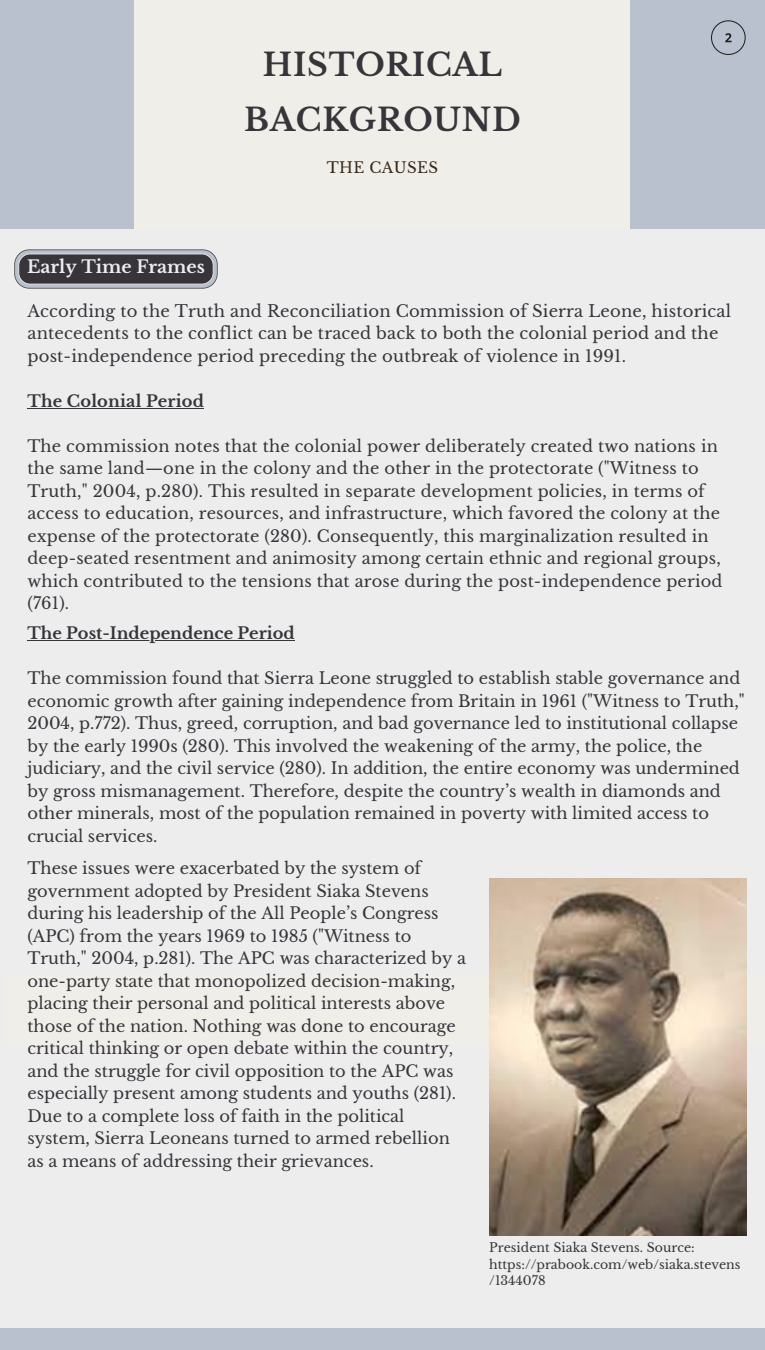
<style>
.page{position:relative;width:765px;height:1350px;background:#ededed}
.page>*{position:absolute;margin:0;border:0;box-sizing:border-box;transform-origin:0 0}
.t1{font:700 31.25px/54.4px "Libre Baskerville";letter-spacing:.025em;color:#37343a;text-align:center}
.t2{font:700 17.5px "Libre Baskerville";color:#ededed}
.t3{font:16.38px/22.5px "Libre Baskerville";letter-spacing:.01em;color:#37343a}
.t4{font:16.25px/22.5px "Libre Baskerville";color:#37343a}
.t5{font:700 16.25px "Libre Baskerville";color:#37343a}
.t6{font:15px "Libre Baskerville";letter-spacing:.025em;color:#382a1b}
.t7{font:12.5px/16.9px "Libre Baskerville";color:#37343a}
</style>
<div class="page">
<div style="left:0;top:0;width:765px;height:229px;background:#efeee9"></div>
<div style="left:6px;top:974px;width:759px;height:71px;background:#efeee9"></div>
<div style="left:0;top:0;width:134px;height:229px;background:#b8c1cd"></div>
<div style="left:630px;top:0;width:135px;height:229px;background:#b8c1cd"></div>
<svg style="left:14px;top:249px;width:204px;height:40px;background:#5f5f65"></svg>
<svg style="left:711px;top:20px;width:35px;height:35px"></svg>
<hr style="left:27px;top:408px;width:177px;height:1px;background:#37343a">
<img style="left:489px;top:878px;width:257px;height:358px">
<hr style="left:27px;top:640px;width:268px;height:1px;background:#37343a">
<div style="left:0;top:1328px;width:765px;height:22px;background:#b8c1cd"></div>
<p class="t2" style="left:27px;top:257px;width:179px">Early Time Frames</p>
<h1 class="t1" style="left:244px;top:38px;width:278px">HISTORICAL<br>BACKGROUND</h1>
<p class="t6" style="left:327px;top:158px;width:113px">THE CAUSES</p>
<p class="t3" style="left:27px;top:300px;width:705px">According to the Truth and Reconciliation Commission of Sierra Leone, historical antecedents to the conflict can be traced back to both the colonial period and the post-independence period preceding the outbreak of violence in 1991.</p>
<p class="t5" style="left:27px;top:391px;width:178px">The Colonial Period</p>
<p class="t4" style="left:27px;top:435px;width:697px">The commission notes that the colonial power deliberately created two nations in the same land—one in the colony and the other in the protectorate ("Witness to Truth," 2004, p.280). This resulted in separate development policies, in terms of access to education, resources, and infrastructure, which favored the colony at the expense of the protectorate (280). Consequently, this marginalization resulted in deep-seated resentment and animosity among certain ethnic and regional groups, which contributed to the tensions that arose during the post-independence period (761).</p>
<p class="t5" style="left:27px;top:623px;width:269px">The Post-Independence Period</p>
<p class="t4" style="left:27px;top:667px;width:719px">The commission found that Sierra Leone struggled to establish stable governance and economic growth after gaining independence from Britain in 1961 ("Witness to Truth," 2004, p.772). Thus, greed, corruption, and bad governance led to institutional collapse by the early 1990s (280). This involved the weakening of the army, the police, the judiciary, and the civil service (280). In addition, the entire economy was undermined by gross mismanagement. Therefore, despite the country’s wealth in diamonds and other minerals, most of the population remained in poverty with limited access to crucial services.</p>
<p class="t4" style="left:27px;top:857px;width:440px">These issues were exacerbated by the system of government adopted by President Siaka Stevens during his leadership of the All People’s Congress (APC) from the years 1969 to 1985 ("Witness to Truth," 2004, p.281). The APC was characterized by a one-party state that monopolized decision-making, placing their personal and political interests above those of the nation. Nothing was done to encourage critical thinking or open debate within the country, and the struggle for civil opposition to the APC was especially present among students and youths (281).<br>Due to a complete loss of faith in the political system, Sierra Leoneans turned to armed rebellion as a means of addressing their grievances.</p>
<p class="t7" style="left:489px;top:1239px;width:253px">President Siaka Stevens. Source: https://prabook.com/web/siaka.stevens /1344078</p>
</div>
